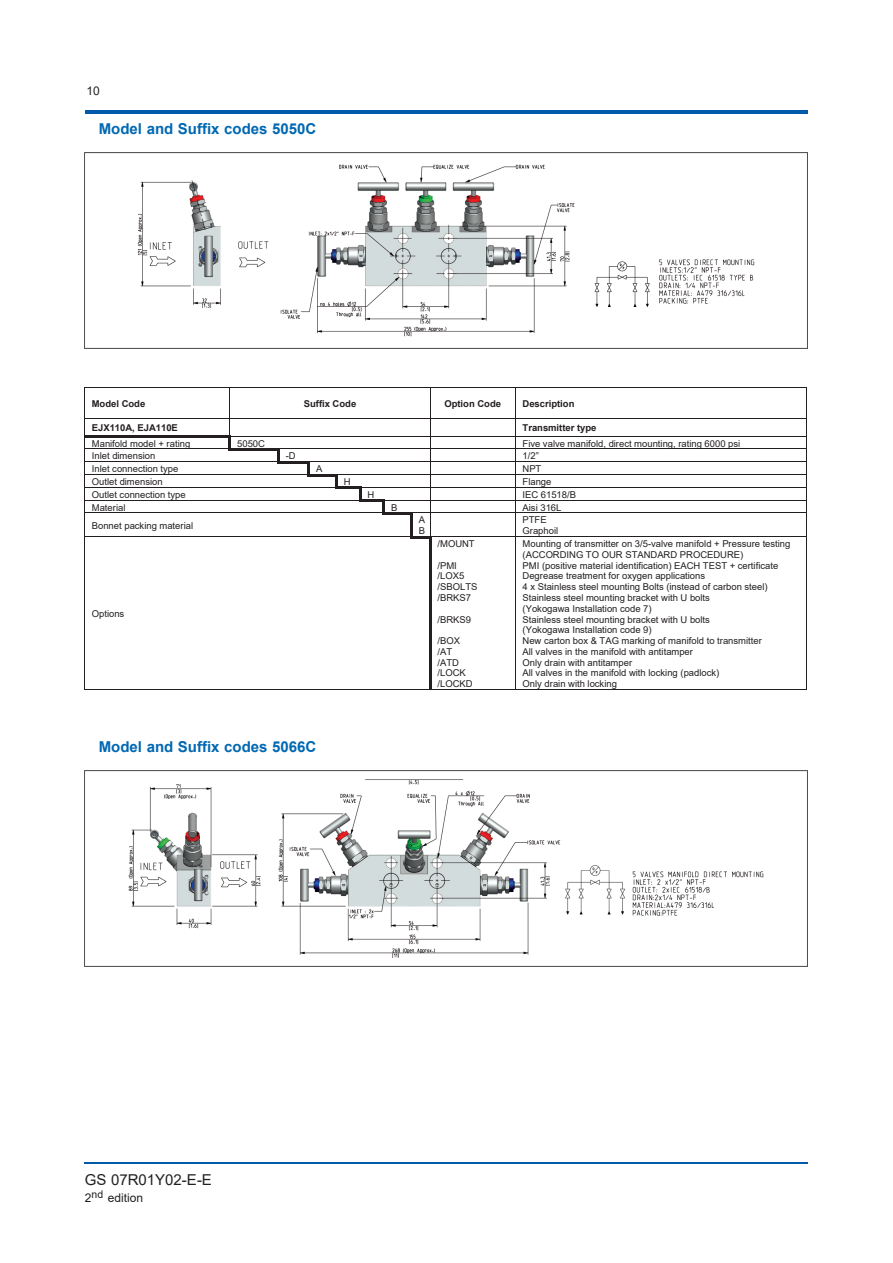
<style>
.page{position:relative;width:893px;height:1263px;background:#fff}
.page>*{position:absolute;margin:0;border:0;box-sizing:border-box;transform-origin:0 0}
.bodytxt{font:700 15px "Arial";color:#0168b3}
.t1{font:15px "Arial";color:#231f20}
.t2{font:12px "Arial";color:#231f20}
.t3{font:9.45px/10.8px "Arial";color:#231f20}
.t4{font:700 9.45px "Arial";color:#231f20}
</style>
<div class="page">
<hr style="left:85px;top:111px;width:723px;height:3px;background:#005aaa">
<hr style="left:85px;top:1163px;width:723px;height:1px;background:#005aaa">
<img style="left:84px;top:152px;width:723px;height:197px">
<img style="left:84px;top:770px;width:723px;height:197px">
<hr style="left:85px;top:387px;width:145px;height:1px;background:#231f20">
<hr style="left:230px;top:387px;width:200px;height:1px;background:#231f20">
<hr style="left:431px;top:387px;width:84px;height:1px;background:#231f20">
<hr style="left:516px;top:387px;width:290px;height:1px;background:#231f20">
<hr style="left:84px;top:388px;width:1px;height:30px;background:#231f20">
<hr style="left:230px;top:388px;width:1px;height:30px;background:#231f20">
<hr style="left:430px;top:388px;width:1px;height:30px;background:#231f20">
<hr style="left:515px;top:388px;width:1px;height:30px;background:#231f20">
<hr style="left:806px;top:388px;width:1px;height:30px;background:#231f20">
<hr style="left:85px;top:418px;width:145px;height:1px;background:#231f20">
<hr style="left:230px;top:418px;width:200px;height:1px;background:#231f20">
<hr style="left:431px;top:418px;width:84px;height:1px;background:#231f20">
<hr style="left:516px;top:418px;width:290px;height:1px;background:#231f20">
<hr style="left:85px;top:436px;width:144px;height:2px;background:#231f20">
<hr style="left:231px;top:436px;width:47px;height:1px;background:#231f20">
<hr style="left:279px;top:436px;width:30px;height:1px;background:#231f20">
<hr style="left:431px;top:436px;width:84px;height:1px;background:#231f20">
<hr style="left:516px;top:436px;width:290px;height:1px;background:#231f20">
<hr style="left:85px;top:448px;width:144px;height:1px;background:#231f20">
<svg style="left:229px;top:419px;width:2px;height:32px"></svg>
<hr style="left:231px;top:448px;width:46px;height:3px;background:#231f20">
<hr style="left:279px;top:448px;width:30px;height:1px;background:#231f20">
<hr style="left:431px;top:448px;width:84px;height:1px;background:#231f20">
<hr style="left:516px;top:448px;width:290px;height:1px;background:#231f20">
<hr style="left:85px;top:461px;width:192px;height:1px;background:#231f20">
<svg style="left:277px;top:448px;width:2px;height:15px"></svg>
<hr style="left:279px;top:461px;width:29px;height:2px;background:#231f20">
<hr style="left:431px;top:461px;width:84px;height:1px;background:#231f20">
<hr style="left:516px;top:461px;width:290px;height:1px;background:#231f20">
<hr style="left:85px;top:474px;width:223px;height:1px;background:#231f20">
<hr style="left:431px;top:474px;width:84px;height:1px;background:#231f20">
<hr style="left:516px;top:474px;width:290px;height:1px;background:#231f20">
<hr style="left:85px;top:487px;width:250px;height:1px;background:#231f20">
<hr style="left:431px;top:487px;width:84px;height:1px;background:#231f20">
<hr style="left:516px;top:487px;width:290px;height:1px;background:#231f20">
<hr style="left:85px;top:500px;width:274px;height:1px;background:#231f20">
<hr style="left:431px;top:500px;width:84px;height:1px;background:#231f20">
<hr style="left:516px;top:500px;width:290px;height:1px;background:#231f20">
<hr style="left:85px;top:513px;width:298px;height:1px;background:#231f20">
<hr style="left:431px;top:513px;width:84px;height:1px;background:#231f20">
<hr style="left:516px;top:513px;width:290px;height:1px;background:#231f20">
<svg style="left:84px;top:418px;width:1px;height:120px"></svg>
<hr style="left:85px;top:536px;width:326px;height:1px;background:#231f20">
<svg style="left:308px;top:418px;width:123px;height:120px"></svg>
<hr style="left:431px;top:536px;width:84px;height:1px;background:#231f20">
<svg style="left:515px;top:418px;width:1px;height:120px"></svg>
<hr style="left:516px;top:536px;width:290px;height:1px;background:#231f20">
<svg style="left:806px;top:418px;width:1px;height:120px"></svg>
<hr style="left:84px;top:538px;width:1px;height:151px;background:#231f20">
<hr style="left:85px;top:689px;width:344px;height:1px;background:#231f20">
<hr style="left:429px;top:538px;width:2px;height:151px;background:#231f20">
<hr style="left:430px;top:689px;width:85px;height:1px;background:#231f20">
<hr style="left:515px;top:538px;width:1px;height:151px;background:#231f20">
<hr style="left:516px;top:689px;width:290px;height:1px;background:#231f20">
<hr style="left:806px;top:538px;width:1px;height:151px;background:#231f20">
<p class="t2" style="left:87px;top:83px;width:15px">10</p>
<p class="bodytxt" style="left:99px;top:118px;width:219px">Model and Suffix codes 5050C</p>
<p class="t4" style="left:92px;top:397px;width:55px">Model Code</p>
<p class="t4" style="left:304px;top:397px;width:54px">Suffix Code</p>
<p class="t4" style="left:444px;top:397px;width:58px">Option Code</p>
<p class="t4" style="left:522px;top:397px;width:53px">Description</p>
<p class="t4" style="left:92px;top:421px;width:88px">EJX110A, EJA110E</p>
<p class="t4" style="left:522px;top:421px;width:75px">Transmitter type</p>
<p class="t3" style="left:92px;top:438px;width:100px">Manifold model + rating</p>
<p class="t3" style="left:237px;top:438px;width:29px">5050C</p>
<p class="t3" style="left:522px;top:438px;width:219px">Five valve manifold, direct mounting, rating 6000 psi</p>
<p class="t3" style="left:92px;top:450px;width:65px">Inlet dimension</p>
<p class="t3" style="left:286px;top:450px;width:11px">-D</p>
<p class="t3" style="left:522px;top:450px;width:18px">1/2”</p>
<p class="t3" style="left:92px;top:463px;width:88px">Inlet connection type</p>
<p class="t3" style="left:316px;top:463px;width:8px">A</p>
<p class="t3" style="left:522px;top:463px;width:20px">NPT</p>
<p class="t3" style="left:92px;top:476px;width:72px">Outlet dimension</p>
<p class="t3" style="left:344px;top:476px;width:8px">H</p>
<p class="t3" style="left:522px;top:476px;width:30px">Flange</p>
<p class="t3" style="left:92px;top:489px;width:96px">Outlet connection type</p>
<p class="t3" style="left:368px;top:489px;width:8px">H</p>
<p class="t3" style="left:522px;top:489px;width:55px">IEC 61518/B</p>
<p class="t3" style="left:92px;top:502px;width:35px">Material</p>
<p class="t3" style="left:391px;top:502px;width:8px">B</p>
<p class="t3" style="left:522px;top:502px;width:40px">Aisi 316L</p>
<p class="t3" style="left:92px;top:520px;width:103px">Bonnet packing material</p>
<p class="t3" style="left:419px;top:515px;width:8px">A<br>B</p>
<p class="t3" style="left:522px;top:515px;width:37px">PTFE<br>Graphoil</p>
<p class="t3" style="left:92px;top:608px;width:34px">Options</p>
<p class="bodytxt" style="left:99px;top:736px;width:219px">Model and Suffix codes 5066C</p>
<p class="t3" style="left:437px;top:538px;width:39px">/MOUNT</p>
<p class="t3" style="left:437px;top:560px;width:41px">/PMI /LOX5 /SBOLTS /BRKS7</p>
<p class="t3" style="left:437px;top:614px;width:35px">/BRKS9</p>
<p class="t3" style="left:437px;top:635px;width:37px">/BOX /AT /ATD /LOCK /LOCKD</p>
<p class="t3" style="left:522px;top:538px;width:269px">Mounting of transmitter on 3/5-valve manifold + Pressure testing (ACCORDING TO OUR STANDARD PROCEDURE)<br>PMI (positive material identification) EACH TEST + certificate Degrease treatment for oxygen applications<br>4 x Stainless steel mounting Bolts (instead of carbon steel)<br>Stainless steel mounting bracket with U bolts<br>(Yokogawa Installation code 7)<br>Stainless steel mounting bracket with U bolts<br>(Yokogawa Installation code 9)<br>New carton box &amp; TAG marking of manifold to transmitter<br>All valves in the manifold with antitamper<br>Only drain with antitamper<br>All valves in the manifold with locking (padlock)<br>Only drain with locking</p>
<h1 class="t1" style="left:85px;top:1170px;width:129px">GS 07R01Y02-E-E</h1>
<p class="t2" style="left:85px;top:1189px;width:60px">2<sup>nd</sup> edition</p>
</div>
